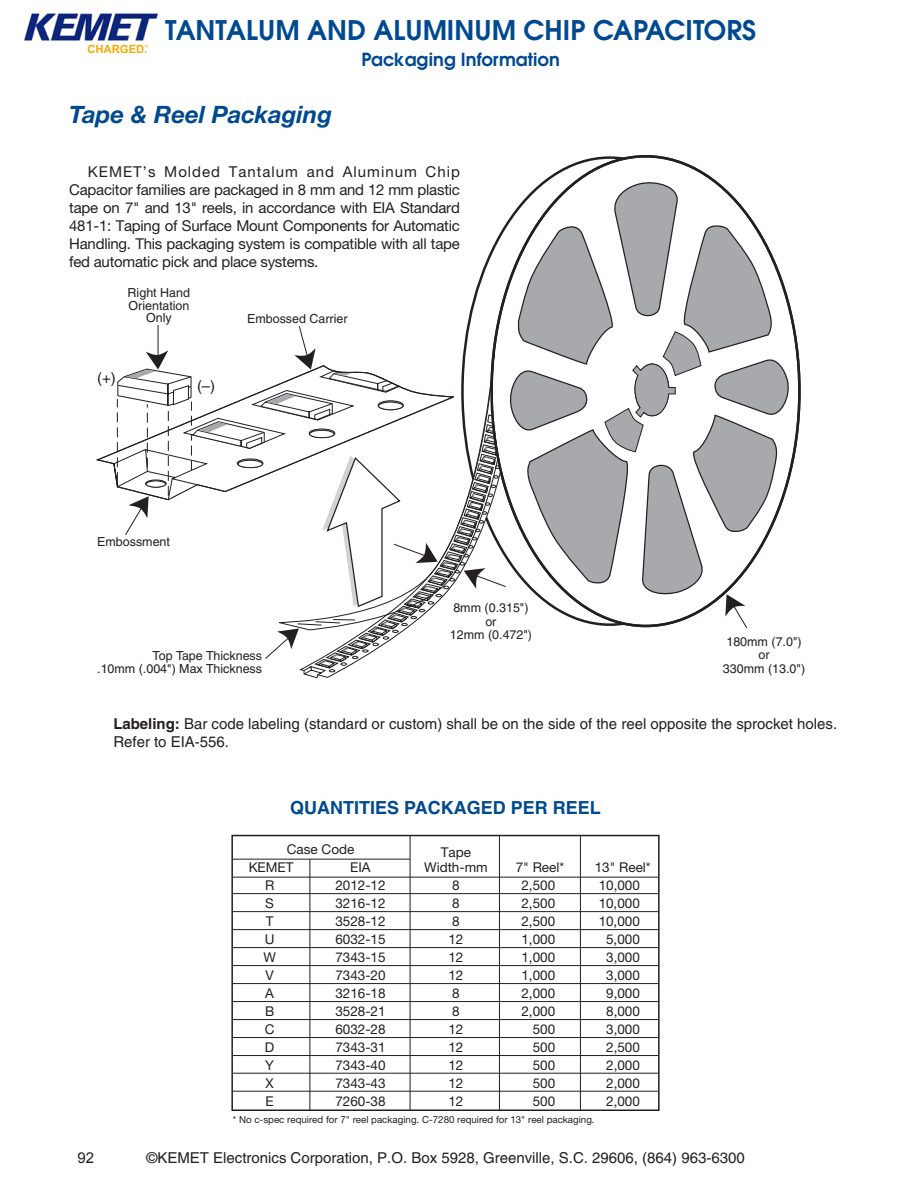
<style>
.page{position:relative;width:918px;height:1188px;background:#fff}
.page>*{position:absolute;margin:0;border:0;box-sizing:border-box;transform-origin:0 0}
.t1{font:600 27px "Avant Garde";color:#004990}
.t2{font:italic 700 24px "Helvetica Neue";color:#004990}
.t3{font:700 18px "Helvetica";color:#004990}
.t4{font:600 18px "Avant Garde";color:#004990}
.t5{font:15px/18px "Helvetica Neue";letter-spacing:-.015em;color:#231f20;text-align:justify}
.t6{font:15px/18px "Helvetica";color:#231f20}
.t7{font:15px "Arial";color:#231f20}
.t8{font:13.5px "Helvetica Neue";color:#231f20}
.t9{font:12.45px/12.5px "Helvetica";color:#231f20;text-align:center}
.t10{font:9.75px "Helvetica Neue";color:#231f20}
.s1{font-weight:700}
</style>
<div class="page">
<svg style="left:490px;top:155px;width:311px;height:472px"></svg>
<hr style="left:233px;top:859px;width:177px;height:1px;background:#231f20">
<hr style="left:233px;top:877px;width:425px;height:1px;background:#231f20">
<hr style="left:233px;top:893px;width:425px;height:1px;background:#231f20">
<hr style="left:233px;top:911px;width:425px;height:1px;background:#231f20">
<hr style="left:233px;top:929px;width:425px;height:1px;background:#231f20">
<hr style="left:233px;top:947px;width:425px;height:1px;background:#231f20">
<hr style="left:233px;top:965px;width:425px;height:1px;background:#231f20">
<hr style="left:233px;top:983px;width:425px;height:1px;background:#231f20">
<hr style="left:233px;top:1001px;width:425px;height:1px;background:#231f20">
<hr style="left:233px;top:1019px;width:425px;height:1px;background:#231f20">
<hr style="left:233px;top:1037px;width:425px;height:1px;background:#231f20">
<hr style="left:233px;top:1055px;width:425px;height:1px;background:#231f20">
<hr style="left:233px;top:1073px;width:425px;height:1px;background:#231f20">
<hr style="left:233px;top:1091px;width:425px;height:1px;background:#231f20">
<div style="left:231px;top:835px;width:429px;height:276px;border:1px solid #231f20"></div>
<hr style="left:310px;top:859px;width:1px;height:251px;background:#231f20">
<hr style="left:410px;top:836px;width:1px;height:274px;background:#231f20">
<hr style="left:499px;top:835px;width:1px;height:275px;background:#231f20">
<hr style="left:580px;top:835px;width:1px;height:275px;background:#231f20">
<img style="left:24px;top:13px;width:134px;height:40px">
<svg style="left:117px;top:179px;width:674px;height:485px"></svg>
<h1 class="t1" style="left:165px;top:20px;width:593px">TANTALUM AND ALUMINUM CHIP CAPACITORS</h1>
<h3 class="t4" style="left:361px;top:52px;width:200px">Packaging Information</h3>
<h2 class="t2" style="left:69px;top:106px;width:264px">Tape &amp; Reel Packaging</h2>
<p class="t5" style="left:69px;top:164px;width:392px;text-indent:19px">KEMET’s Molded Tantalum and Aluminum Chip Capacitor families are packaged in 8 mm and 12 mm plastic tape on 7" and 13" reels, in accordance with EIA Standard 481-1: Taping of Surface Mount Components for Automatic Handling. This packaging system is compatible with all tape fed automatic pick and place systems.</p>
<p class="t9" style="left:128px;top:288px;width:64px">Right Hand<br>Orientation<br>Only</p>
<p class="t9" style="left:247px;top:313px;width:102px">Embossed Carrier</p>
<p class="t6" style="left:97px;top:370px;width:20px">(+)</p>
<p class="t6" style="left:197px;top:379px;width:20px">(–)</p>
<p class="t9" style="left:97px;top:537px;width:74px">Embossment</p>
<p class="t9" style="left:97px;top:650px;width:166px;line-height:12.9px;text-align:right">Top Tape Thickness<br>.10mm (.004") Max Thickness</p>
<p class="t9" style="left:460px;top:598px;width:73px">8mm .30 (.315 .012") or<br>12mm .30</p>
<p class="t9" style="left:450px;top:602px;width:84px;line-height:13.4px">8mm (0.315") or<br>12mm (0.472")</p>
<p class="t9" style="left:714px;top:636px;width:84px">178mm (7.00")</p>
<p class="t9" style="left:749px;top:649px;width:22px">oror</p>
<p class="t9" style="left:710px;top:661px;width:90px">330mm (13.00")</p>
<p class="t9" style="left:723px;top:629px;width:84px;line-height:26.8px;text-align:left">180mm (7.0")<br>330mm (13.0")</p>
<p class="t6" style="left:113px;top:716px;width:725px"><span class="s1">Labeling:</span> Bar code labeling (standard or custom) shall be on the side of the reel opposite the sprocket holes.<br>Refer to EIA-556.</p>
<p class="t7" style="left:78px;top:1148px;width:18px">92</p>
<h3 class="t3" style="left:290px;top:801px;width:312px">QUANTITIES PACKAGED PER REEL</h3>
<p class="t8" style="left:287px;top:845px;width:69px">Case Code</p>
<p class="t8" style="left:441px;top:848px;width:32px">Tape</p>
<p class="t8" style="left:249px;top:863px;width:46px">KEMET</p>
<p class="t8" style="left:350px;top:863px;width:22px">EIA</p>
<p class="t8" style="left:424px;top:863px;width:65px">Width-mm</p>
<p class="t8" style="left:516px;top:863px;width:50px">7" Reel*</p>
<p class="t8" style="left:595px;top:863px;width:57px">13" Reel*</p>
<p class="t8" style="left:265px;top:881px;width:11px">R</p>
<p class="t8" style="left:335px;top:881px;width:52px">2012-12</p>
<p class="t8" style="left:452px;top:881px;width:9px">8</p>
<p class="t8" style="left:521px;top:881px;width:35px">2,500</p>
<p class="t8" style="left:599px;top:881px;width:43px">10,000</p>
<p class="t8" style="left:265px;top:899px;width:10px">S</p>
<p class="t8" style="left:335px;top:899px;width:52px">3216-12</p>
<p class="t8" style="left:452px;top:899px;width:9px">8</p>
<p class="t8" style="left:521px;top:899px;width:35px">2,500</p>
<p class="t8" style="left:599px;top:899px;width:43px">10,000</p>
<p class="t8" style="left:266px;top:917px;width:9px">T</p>
<p class="t8" style="left:335px;top:917px;width:52px">3528-12</p>
<p class="t8" style="left:452px;top:917px;width:9px">8</p>
<p class="t8" style="left:521px;top:917px;width:35px">2,500</p>
<p class="t8" style="left:599px;top:917px;width:43px">10,000</p>
<p class="t8" style="left:265px;top:935px;width:11px">U</p>
<p class="t8" style="left:335px;top:935px;width:52px">6032-15</p>
<p class="t8" style="left:448px;top:935px;width:17px">12</p>
<p class="t8" style="left:521px;top:935px;width:35px">1,000</p>
<p class="t8" style="left:606px;top:935px;width:35px">5,000</p>
<p class="t8" style="left:263px;top:953px;width:14px">W</p>
<p class="t8" style="left:335px;top:953px;width:52px">7343-15</p>
<p class="t8" style="left:448px;top:953px;width:17px">12</p>
<p class="t8" style="left:521px;top:953px;width:35px">1,000</p>
<p class="t8" style="left:606px;top:953px;width:35px">3,000</p>
<p class="t8" style="left:266px;top:971px;width:10px">V</p>
<p class="t8" style="left:335px;top:971px;width:52px">7343-20</p>
<p class="t8" style="left:448px;top:971px;width:17px">12</p>
<p class="t8" style="left:521px;top:971px;width:35px">1,000</p>
<p class="t8" style="left:606px;top:971px;width:35px">3,000</p>
<p class="t8" style="left:265px;top:989px;width:10px">A</p>
<p class="t8" style="left:335px;top:989px;width:52px">3216-18</p>
<p class="t8" style="left:452px;top:989px;width:9px">8</p>
<p class="t8" style="left:521px;top:989px;width:35px">2,000</p>
<p class="t8" style="left:606px;top:989px;width:35px">9,000</p>
<p class="t8" style="left:265px;top:1007px;width:11px">B</p>
<p class="t8" style="left:335px;top:1007px;width:52px">3528-21</p>
<p class="t8" style="left:452px;top:1007px;width:9px">8</p>
<p class="t8" style="left:521px;top:1007px;width:35px">2,000</p>
<p class="t8" style="left:606px;top:1007px;width:35px">8,000</p>
<p class="t8" style="left:265px;top:1025px;width:11px">C</p>
<p class="t8" style="left:335px;top:1025px;width:52px">6032-28</p>
<p class="t8" style="left:448px;top:1025px;width:17px">12</p>
<p class="t8" style="left:533px;top:1025px;width:24px">500</p>
<p class="t8" style="left:606px;top:1025px;width:35px">3,000</p>
<p class="t8" style="left:265px;top:1043px;width:11px">D</p>
<p class="t8" style="left:335px;top:1043px;width:52px">7343-31</p>
<p class="t8" style="left:448px;top:1043px;width:17px">12</p>
<p class="t8" style="left:533px;top:1043px;width:24px">500</p>
<p class="t8" style="left:606px;top:1043px;width:35px">2,500</p>
<p class="t8" style="left:265px;top:1061px;width:10px">Y</p>
<p class="t8" style="left:335px;top:1061px;width:52px">7343-40</p>
<p class="t8" style="left:448px;top:1061px;width:17px">12</p>
<p class="t8" style="left:533px;top:1061px;width:24px">500</p>
<p class="t8" style="left:606px;top:1061px;width:35px">2,000</p>
<p class="t8" style="left:266px;top:1078px;width:10px">X</p>
<p class="t8" style="left:335px;top:1078px;width:52px">7343-43</p>
<p class="t8" style="left:448px;top:1078px;width:17px">12</p>
<p class="t8" style="left:533px;top:1078px;width:24px">500</p>
<p class="t8" style="left:606px;top:1078px;width:35px">2,000</p>
<p class="t8" style="left:266px;top:1096px;width:10px">E</p>
<p class="t8" style="left:335px;top:1096px;width:52px">7260-38</p>
<p class="t8" style="left:448px;top:1096px;width:17px">12</p>
<p class="t8" style="left:533px;top:1096px;width:24px">500</p>
<p class="t8" style="left:606px;top:1096px;width:35px">2,000</p>
<p class="t10" style="left:233px;top:1117px;width:363px">* No c-spec required for 7" reel packaging. C-7280 required for 13" reel packaging.</p>
<p class="t6" style="left:146px;top:1150px;width:600px">©KEMET Electronics Corporation, P.O. Box 5928, Greenville, S.C. 29606, (864) 963-6300</p>
</div>
